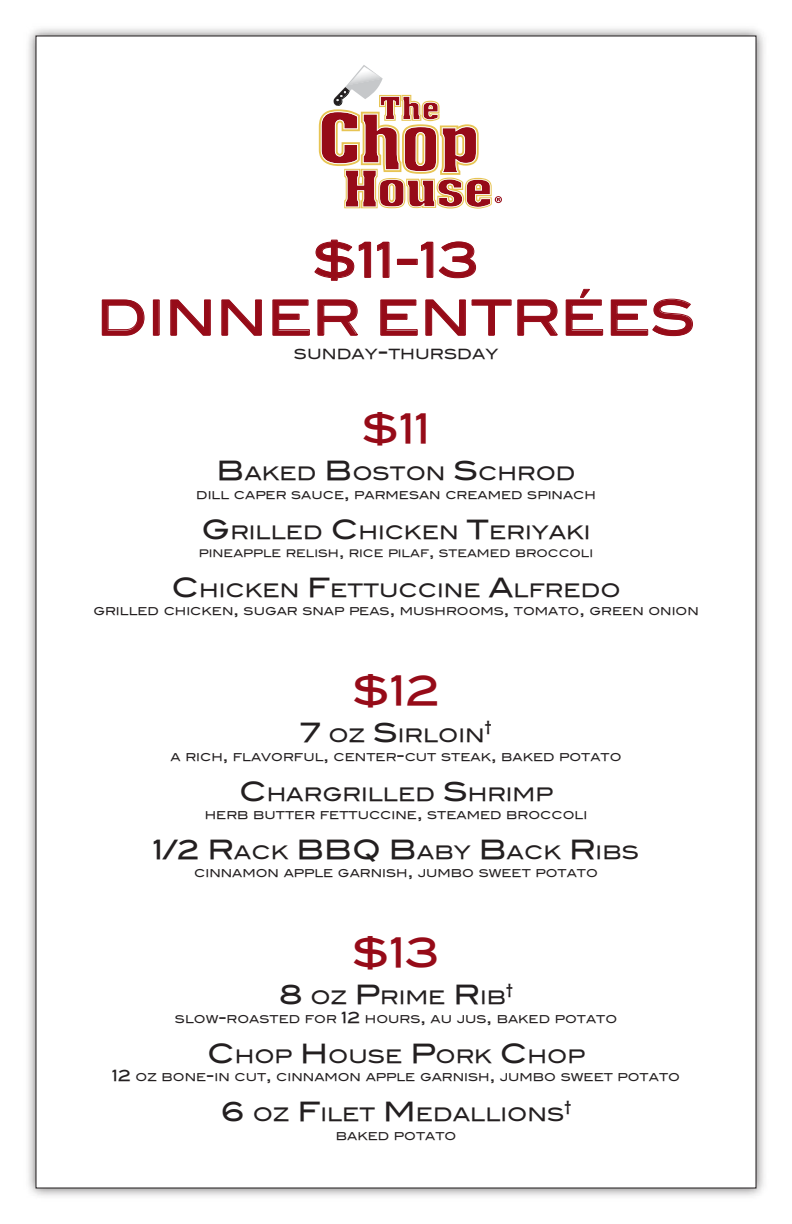
<style>
.page{position:relative;width:792px;height:1224px;background:#fff}
.page>*{position:absolute;margin:0;border:0;box-sizing:border-box;transform-origin:0 0}
.t1{font:48px/57.6px "Blair Md ITCTT Medium";color:#960b18;text-align:center}
.t2{font:40.4px "Blair Md ITCTT Medium";color:#960b18}
.t3{font:18.5px "Blair Md ITCTT Medium";color:#231f20}
.t4{font:15.4px "Blair Md ITCTT Medium";color:#231f20}
.t5{font:14px "Blair Md ITCTT Medium";color:#231f20}
.t6{font:10.8px "Blair Md ITCTT Medium";color:#231f20}
.t7{font:10.4px "Blair Md ITCTT Medium";color:#231f20}
.s1{font-size:20px}
.s2{font-size:26.4px}
.s3{font-size:15.4px}
.s4{font-size:14.8px}
</style>
<div class="page">
<img style="left:28px;top:28px;width:736px;height:1168px">
<div style="left:36px;top:36px;width:720px;height:1152px;background:#fff"></div>
<svg style="left:319px;top:65px;width:183px;height:144px"></svg>
<svg style="left:314px;top:239px;width:76px;height:42px"></svg>
<div style="left:397px;top:259px;width:21px;height:6px;border:1px solid #960b18"></div>
<svg style="left:421px;top:241px;width:56px;height:38px"></svg>
<svg style="left:101px;top:299px;width:44px;height:37px"></svg>
<div style="left:153px;top:300px;width:7px;height:35px;border:1px solid #960b18"></div>
<svg style="left:170px;top:299px;width:41px;height:37px"></svg>
<svg style="left:221px;top:299px;width:41px;height:37px"></svg>
<svg style="left:272px;top:299px;width:38px;height:37px"></svg>
<svg style="left:317px;top:299px;width:41px;height:37px"></svg>
<svg style="left:380px;top:299px;width:38px;height:37px"></svg>
<svg style="left:425px;top:299px;width:133px;height:37px"></svg>
<svg style="left:565px;top:288px;width:39px;height:48px"></svg>
<svg style="left:610px;top:298px;width:83px;height:39px"></svg>
<h1 class="t1" style="left:97px;top:226px;width:601px">$11-13<br>DINNER ENTRÉES</h1>
<p class="t5" style="left:294px;top:342px;width:206px">SUNDAY<span class="s1">-</span>THURSDAY</p>
<h2 class="t2" style="left:361px;top:396px;width:71px">$11</h2>
<h3 class="t3" style="left:217px;top:459px;width:361px"><span class="s2">B</span>AKED <span class="s2">B</span>OSTON <span class="s2">S</span>CHROD</h3>
<p class="t6" style="left:196px;top:486px;width:401px">DILL CAPER SAUCE<span class="s3">,</span> PARMESAN CREAMED SPINACH</p>
<h3 class="t3" style="left:202px;top:517px;width:391px"><span class="s2">G</span>RILLED <span class="s2">C</span>HICKEN <span class="s2">T</span>ERIYAKI</h3>
<p class="t7" style="left:199px;top:544px;width:396px">PINEAPPLE RELISH<span class="s4">,</span> RICE PILAF<span class="s4">,</span> STEAMED BROCCOLI</p>
<h3 class="t3" style="left:172px;top:575px;width:451px"><span class="s2">C</span>HICKEN <span class="s2">F</span>ETTUCCINE <span class="s2">A</span>LFREDO</h3>
<p class="t6" style="left:93px;top:602px;width:607px">GRILLED CHICKEN<span class="s3">,</span> SUGAR SNAP PEAS<span class="s3">,</span> MUSHROOMS<span class="s3">,</span> TOMATO<span class="s3">,</span> GREEN ONION</p>
<h2 class="t2" style="left:352px;top:658px;width:89px">$12</h2>
<h3 class="t3" style="left:300px;top:720px;width:186px"><span class="s2">7</span> OZ <span class="s2">S</span>IRLOIN</h3>
<h3 class="t4" style="left:485px;top:715px;width:8px">†</h3>
<p class="t6" style="left:171px;top:748px;width:453px">A RICH<span class="s3">,</span> FLAVORFUL<span class="s3">,</span> CENTER<span class="s3">-</span>CUT STEAK<span class="s3">,</span> BAKED POTATO</p>
<h3 class="t3" style="left:239px;top:779px;width:315px"><span class="s2">C</span>HARGRILLED <span class="s2">S</span>HRIMP</h3>
<p class="t6" style="left:205px;top:806px;width:384px">HERB BUTTER FETTUCCINE<span class="s3">,</span> STEAMED BROCCOLI</p>
<h3 class="t3" style="left:153px;top:837px;width:488px"><span class="s2">1/2 R</span>ACK <span class="s2">BBQ B</span>ABY <span class="s2">B</span>ACK <span class="s2">R</span>IBS</h3>
<p class="t6" style="left:194px;top:865px;width:405px">CINNAMON APPLE GARNISH<span class="s3">,</span> JUMBO SWEET POTATO</p>
<h2 class="t2" style="left:352px;top:920px;width:90px">$13</h2>
<h3 class="t3" style="left:279px;top:983px;width:229px"><span class="s2">8</span> OZ <span class="s2">P</span>RIME <span class="s2">R</span>IB</h3>
<h3 class="t4" style="left:506px;top:978px;width:8px">†</h3>
<p class="t6" style="left:175px;top:1010px;width:444px">SLOW<span class="s3">-</span>ROASTED FOR <span class="s3">12</span> HOURS<span class="s3">,</span> AU JUS<span class="s3">,</span> BAKED POTATO</p>
<h3 class="t3" style="left:207px;top:1041px;width:379px"><span class="s2">C</span>HOP <span class="s2">H</span>OUSE <span class="s2">P</span>ORK <span class="s2">C</span>HOP</h3>
<p class="t6" style="left:112px;top:1069px;width:569px"><span class="s3">12</span> OZ BONE<span class="s3">-</span>IN CUT<span class="s3">,</span> CINNAMON APPLE GARNISH<span class="s3">,</span> JUMBO SWEET POTATO</p>
<h3 class="t3" style="left:221px;top:1100px;width:345px"><span class="s2">6</span> OZ <span class="s2">F</span>ILET <span class="s2">M</span>EDALLIONS</h3>
<h3 class="t4" style="left:564px;top:1094px;width:8px">†</h3>
<p class="t6" style="left:336px;top:1127px;width:122px">BAKED POTATO</p>
</div>
